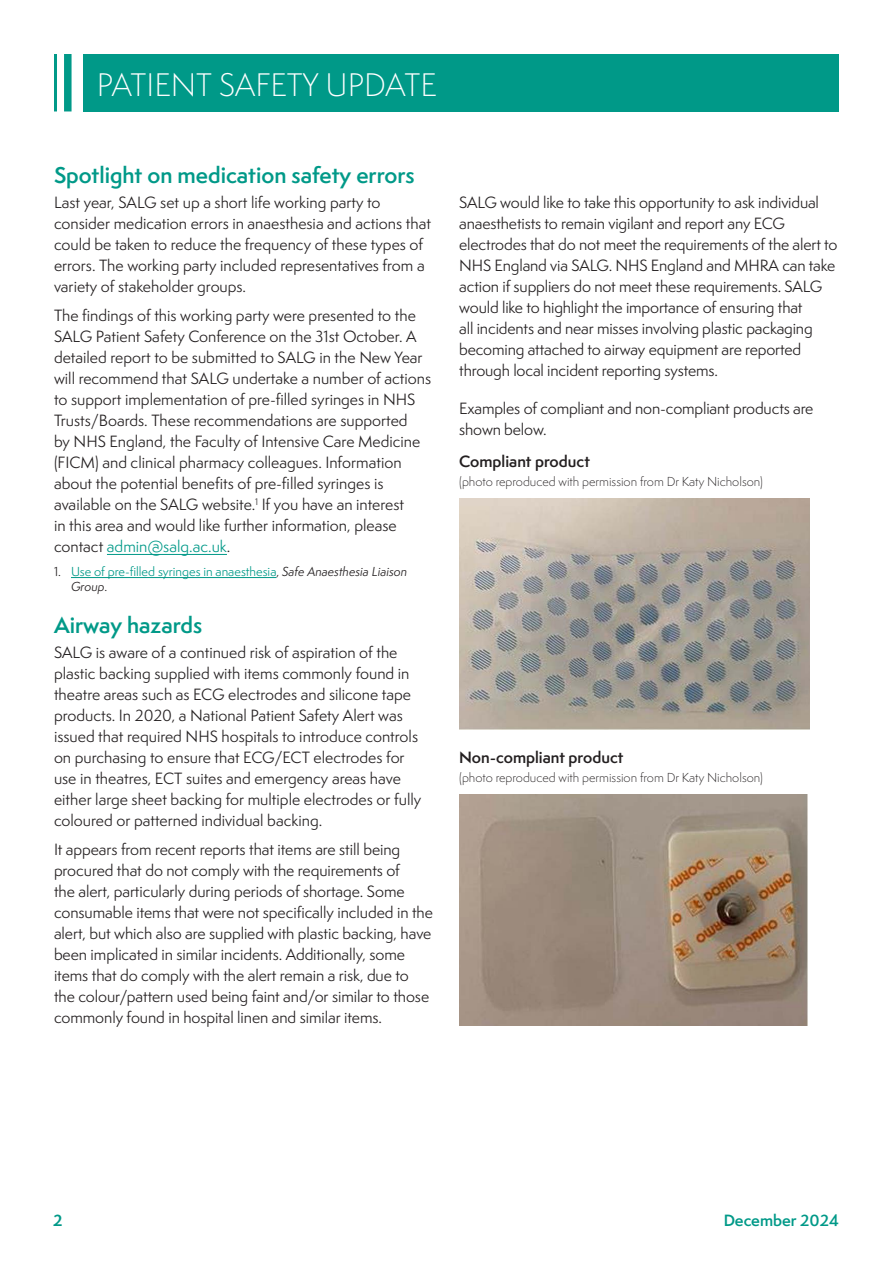
<style>
.page{position:relative;width:893px;height:1263px;background:#fff}
.page>*{position:absolute;margin:0;border:0;box-sizing:border-box;transform-origin:0 0}
.t1{font:300 30px "Semplicita Pro";color:#fff}
.t2{font:600 21px "Semplicita Pro";color:#098}
.t3{font:15px/21px "Semplicita Pro";letter-spacing:-.005em;color:#231f20}
.t4{font:600 15px "Semplicita Pro";color:#231f20}
.t5{font:600 15px "Semplicita Pro";color:#098}
.t6{font:700 15px "Semplicita Pro";color:#098}
.t7{font:300 12px "Semplicita Pro";color:#231f20}
.t8{font:12px/15px "Semplicita Pro";color:#098}
.s1{color:#098}
.s2{color:#231f20}
.s3{font-style:italic;color:#231f20}
</style>
<div class="page">
<div style="left:84px;top:54px;width:755px;height:57px;background:#098"></div>
<hr style="left:54px;top:54px;width:3px;height:57px;background:#098">
<div style="left:64px;top:54px;width:8px;height:57px;background:#098"></div>
<hr style="left:107px;top:554px;width:120px;height:1px;background:#098">
<hr style="left:71px;top:577px;width:205px;height:1px;background:#098">
<img style="left:459px;top:498px;width:351px;height:232px">
<img style="left:459px;top:794px;width:348px;height:232px">
<h1 class="t1" style="left:97px;top:65px;width:342px">PATIENT SAFETY UPDATE</h1>
<h2 class="t2" style="left:54px;top:159px;width:362px">Spotlight on medication safety errors</h2>
<p class="t3" style="left:54px;top:192px;width:379px">Last year, SALG set up a short life working party to consider medication errors in anaesthesia and actions that could be taken to reduce the frequency of these types of errors. The working party included representatives from a variety of stakeholder groups.</p>
<p class="t3" style="left:54px;top:305px;width:379px">The findings of this working party were presented to the SALG Patient Safety Conference on the 31st October. A detailed report to be submitted to SALG in the New Year will recommend that SALG undertake a number of actions to support implementation of pre-filled syringes in NHS Trusts/Boards. These recommendations are supported<br>by NHS England, the Faculty of Intensive Care Medicine (FICM) and clinical pharmacy colleagues. Information about the potential benefits of pre-filled syringes is available on the SALG website.<sup>1</sup> If you have an interest<br>in this area and would like further information, please contact <span class="s1">admin@salg.ac.uk</span>.</p>
<p class="t8" style="left:71px;top:564px;width:338px;text-indent:-17px"><span class="s2">1.</span> Use of pre-filled syringes in anaesthesia<span class="s2">,</span> <span class="s3">Safe Anaesthesia Liaison<br>Group</span><span class="s2">.</span></p>
<h2 class="t2" style="left:54px;top:609px;width:150px">Airway hazards</h2>
<p class="t3" style="left:54px;top:641px;width:369px">SALG is aware of a continued risk of aspiration of the plastic backing supplied with items commonly found in theatre areas such as ECG electrodes and silicone tape products. In 2020, a National Patient Safety Alert was issued that required NHS hospitals to introduce controls on purchasing to ensure that ECG/ECT electrodes for use in theatres, ECT suites and emergency areas have either large sheet backing for multiple electrodes or fully coloured or patterned individual backing.</p>
<p class="t3" style="left:54px;top:839px;width:380px">It appears from recent reports that items are still being procured that do not comply with the requirements of<br>the alert, particularly during periods of shortage. Some consumable items that were not specifically included in the alert, but which also are supplied with plastic backing, have been implicated in similar incidents. Additionally, some items that do comply with the alert remain a risk, due to the colour/pattern used being faint and/or similar to those commonly found in hospital linen and similar items.</p>
<p class="t3" style="left:459px;top:192px;width:380px">SALG would like to take this opportunity to ask individual anaesthetists to remain vigilant and report any ECG electrodes that do not meet the requirements of the alert to NHS England via SALG. NHS England and MHRA can take action if suppliers do not meet these requirements. SALG would like to highlight the importance of ensuring that<br>all incidents and near misses involving plastic packaging becoming attached to airway equipment are reported through local incident reporting systems.</p>
<p class="t3" style="left:459px;top:398px;width:356px">Examples of compliant and non-compliant products are shown below.</p>
<p class="t4" style="left:459px;top:451px;width:132px">Compliant product</p>
<p class="t7" style="left:459px;top:474px;width:305px">(photo reproduced with permission from Dr Katy Nicholson)</p>
<p class="t4" style="left:459px;top:746px;width:166px">Non-compliant product</p>
<p class="t7" style="left:459px;top:769px;width:305px">(photo reproduced with permission from Dr Katy Nicholson)</p>
<p class="t6" style="left:53px;top:1209px;width:11px">2</p>
<p class="t5" style="left:724px;top:1209px;width:117px">December 2024</p>
</div>
